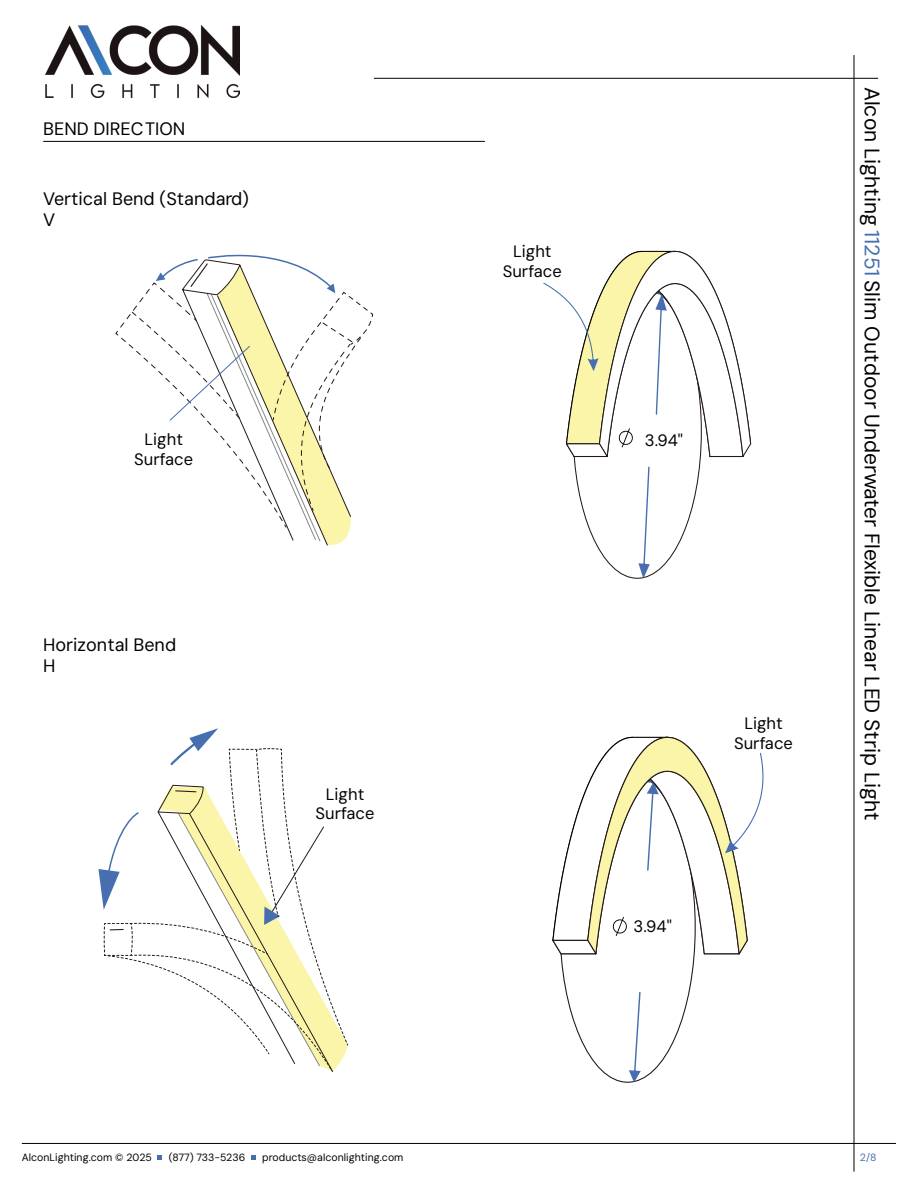
<style>
.page{position:relative;width:918px;height:1188px;background:#fff}
.page>*{position:absolute;margin:0;border:0;box-sizing:border-box;transform-origin:0 0}
.t1{font:21px "DM Sans 9 pt";color:#000}
.t2{font:18px/21.6px "DM Sans 9 pt";color:#000}
.t3{font:16.5px/19.8px "DM Sans 9 pt";color:#000;text-align:center}
.t4{font:10.5px "DM Sans 9 pt";color:#000}
.t5{font:10.5px "DM Sans 9 pt";color:#466eb0}
.s1{color:#466eb0}
</style>
<div class="page">
<hr style="left:374px;top:78px;width:504px;height:1px;background:#000">
<hr style="left:854px;top:55px;width:1px;height:1117px;background:#000">
<hr style="left:22px;top:1143px;width:874px;height:1px;background:#000">
<img style="left:46px;top:26px;width:193px;height:71px">
<hr style="left:43px;top:141px;width:442px;height:1px;background:#000">
<svg style="left:98px;top:728px;width:250px;height:344px"></svg>
<svg style="left:638px;top:467px;width:12px;height:112px"></svg>
<svg style="left:543px;top:250px;width:209px;height:210px"></svg>
<svg style="left:629px;top:992px;width:12px;height:91px"></svg>
<svg style="left:552px;top:736px;width:211px;height:221px"></svg>
<svg style="left:115px;top:254px;width:258px;height:292px"></svg>
<svg style="left:157px;top:1155px;width:5px;height:4px"></svg>
<svg style="left:251px;top:1155px;width:5px;height:4px"></svg>
<p class="t2" style="left:43px;top:118px;width:144px">BEND DIRECTION</p>
<p class="t2" style="left:43px;top:188px;width:207px">Vertical Bend (Standard)<br>V</p>
<p class="t3" style="left:134px;top:429px;width:60px">Light<br>Surface</p>
<p class="t2" style="left:43px;top:634px;width:134px">Horizontal Bend<br>H</p>
<p class="t3" style="left:316px;top:784px;width:60px">Light<br>Surface</p>
<p class="t4" style="left:22px;top:1150px;width:132px">AlconLighting.com © 2025</p>
<p class="t4" style="left:169px;top:1150px;width:78px">(877) 733-5236</p>
<p class="t4" style="left:262px;top:1150px;width:143px">products@alconlighting.com</p>
<p class="t3" style="left:503px;top:241px;width:60px">Light<br>Surface</p>
<p class="t3" style="left:645px;top:430px;width:40px">3.94"</p>
<p class="t3" style="left:734px;top:714px;width:60px">Light<br>Surface</p>
<p class="t3" style="left:634px;top:917px;width:40px">3.94"</p>
<p class="t1" style="left:885px;top:87px;width:736px;rotate:90deg">Alcon Lighting <span class="s1">11251</span> Slim Outdoor Underwater Flexible Linear LED Strip Light</p>
<p class="t5" style="left:860px;top:1150px;width:18px">2/8</p>
</div>
